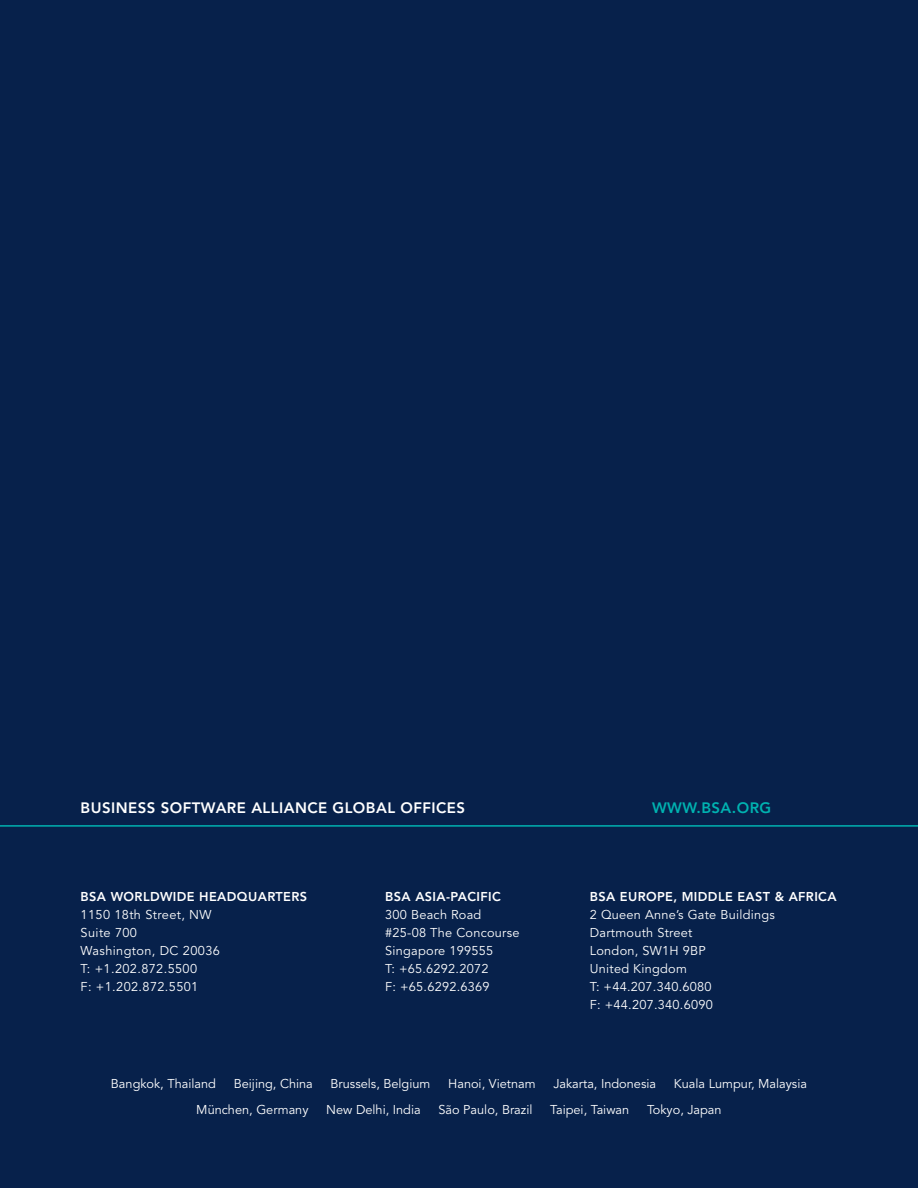
<style>
.page{position:relative;width:918px;height:1188px;background:#07214b}
.page>*{position:absolute;margin:0;border:0;box-sizing:border-box;transform-origin:0 0}
.t1{font:800 15px "Avenir LT Std";letter-spacing:.03em;color:#fff}
.t2{font:800 15px "Avenir LT Std";letter-spacing:.03em;color:#00b2b0}
.t3{font:12.75px/18px "Avenir LT Std";letter-spacing:.02em;color:#fff}
.t4{font:12.75px "Avenir LT Std";color:#fff}
.t5{font:800 12.75px "Avenir LT Std";letter-spacing:.03em;color:#fff}
</style>
<div class="page">
<hr style="left:0;top:825px;width:918px;height:2px;background:#00b2b0">
<p class="t1" style="left:81px;top:799px;width:57px">BUSINESS</p>
<p class="t1" style="left:161px;top:799px;width:53px">SO FTWARE</p>
<p class="t1" style="left:251px;top:799px;width:114px">ALLIANCE GLOBA</p>
<p class="t1" style="left:387px;top:799px;width:69px">L OFFICES</p>
<p class="t5" style="left:81px;top:889px;width:212px">BSA WORLDWIDE HEADQUARTERS</p>
<p class="t3" style="left:81px;top:906px;width:141px">1150 18th Street, NW<br>Suite 700<br>Washington, DC 20036<br>T: +1.202.872.5500<br>F: +1.202.872.5501</p>
<p class="t5" style="left:385px;top:889px;width:117px">BSA ASIA-PACIFIC</p>
<p class="t3" style="left:385px;top:906px;width:136px">300 Beach Road #25-08 The Concourse<br>Singapore 199555<br>T: +65.6292.2072<br>F: +65.6292.6369</p>
<p class="t2" style="left:652px;top:799px;width:121px">WWW.BSA.ORG</p>
<p class="t5" style="left:590px;top:889px;width:248px">BSA EUROPE, MIDDLE EAST &amp; AFRICA</p>
<p class="t3" style="left:590px;top:906px;width:187px">2 Queen Anne’s Gate Buildings<br>Dartmouth Street<br>London, SW1H 9BP<br>United Kingdom<br>T: +44.207.340.6080<br>F: +44.207.340.6090</p>
<p class="t4" style="left:111px;top:1077px;width:107px">Bangkok, Thailand</p>
<p class="t4" style="left:234px;top:1077px;width:81px">Beijing, China</p>
<p class="t4" style="left:331px;top:1077px;width:101px">Brussels, Belgium</p>
<p class="t4" style="left:448px;top:1077px;width:89px">Hanoi, Vietnam</p>
<p class="t4" style="left:553px;top:1077px;width:104px">Jakarta, Indonesia</p>
<p class="t4" style="left:674px;top:1077px;width:135px">Kuala Lumpur, Malaysia</p>
<p class="t4" style="left:196px;top:1102px;width:114px">München, Germany</p>
<p class="t4" style="left:326px;top:1102px;width:96px">New Delhi, India</p>
<p class="t4" style="left:438px;top:1102px;width:95px">São Paulo, Brazil</p>
<p class="t4" style="left:550px;top:1102px;width:81px">Taipei, Taiwan</p>
<p class="t4" style="left:647px;top:1102px;width:76px">Tokyo, Japan</p>
</div>
